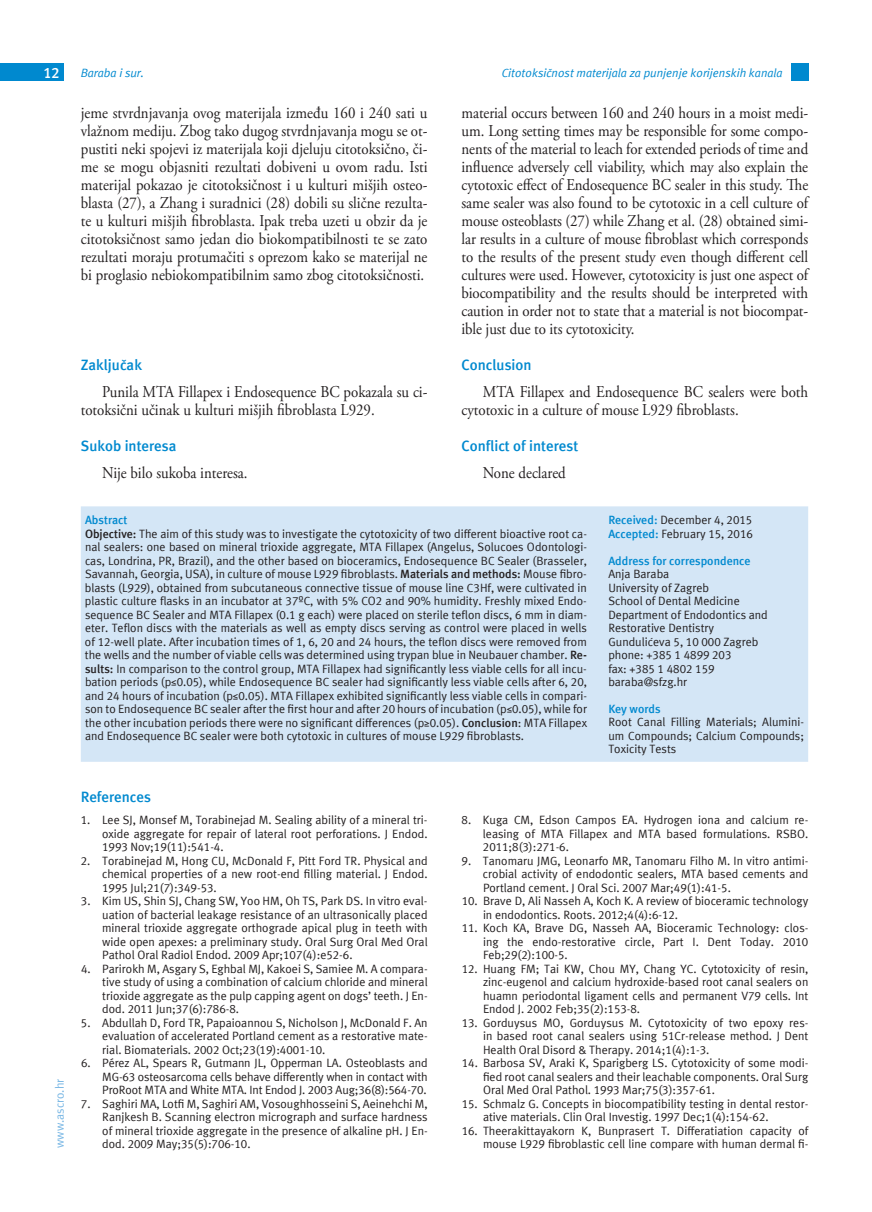
<style>
.page{position:relative;width:872px;height:1212px;background:#fff}
.page>*{position:absolute;margin:0;border:0;box-sizing:border-box;transform-origin:0 0}
.t1{font:16.5px/18px "Adobe Garamond Pro";color:#231f20;text-align:justify;scale:.9 1}
.t2{font:700 15px "Meta ASC";color:#0089cf}
.t3{font:700 15px "Meta ASC";color:#fff}
.t4{font:12px/13.5px "Meta ASC";color:#231f20;text-align:justify}
.t5{font:italic 12px "Meta ASC";color:#0089cf}
.t6{font:700 12px "Meta ASC";color:#0089cf}
.t7{font:12px "Meta ASC";color:#77b6e4}
.s1{font-weight:700;color:#0089cf}
.s2{font-weight:700}
</style>
<div class="page">
<div style="left:791px;top:64px;width:17px;height:17px;background:#0089cf"></div>
<div style="left:0;top:64px;width:64px;height:17px;background:#0089cf"></div>
<div style="left:81px;top:506px;width:727px;height:256px;background:#d4e6f6"></div>
<p class="t3" style="left:43px;top:64px;width:18px">12</p>
<p class="t5" style="left:81px;top:66px;width:65px">Baraba i sur.</p>
<p class="t5" style="left:502px;top:66px;width:282px">Citotoksičnost materijala za punjenje korijenskih kanala</p>
<p class="t1" style="left:81px;top:105px;width:387px">jeme stvrdnjavanja ovog materijala između 160 i 240 sati u vlažnom mediju. Zbog tako dugog stvrdnjavanja mogu se ot&shy;pustiti neki spojevi iz materijala koji djeluju citotoksično, či&shy;me se mogu objasniti rezultati dobiveni u ovom radu. Isti materijal pokazao je citotoksičnost i u kulturi mišjih osteo&shy;blasta (27), a Zhang i suradnici (28) dobili su slične rezulta&shy;te u kulturi mišjih fibroblasta. Ipak treba uzeti u obzir da je citotoksičnost samo jedan dio biokompatibilnosti te se zato rezultati moraju protumačiti s oprezom kako se materijal ne bi proglasio nebiokompatibilnim samo zbog citotoksičnosti.</p>
<p class="t1" style="left:461px;top:105px;width:387px">material occurs between 160 and 240 hours in a moist medi&shy;um. Long setting times may be responsible for some compo&shy;nents of the material to leach for extended periods of time and influence adversely cell viability, which may also explain the cytotoxic effect of Endosequence BC sealer in this study. The same sealer was also found to be cytotoxic in a cell culture of mouse osteoblasts (27) while Zhang et al. (28) obtained simi&shy;lar results in a culture of mouse fibroblast which corresponds to the results of the present study even though different cell cultures were used. However, cytotoxicity is just one aspect of biocompatibility and the results should be interpreted with caution in order not to state that a material is not biocompat&shy;ible just due to its cytotoxicity.</p>
<p class="t2" style="left:461px;top:356px;width:72px">Conclusion</p>
<h1 class="t1" style="left:461px;top:384px;width:387px;text-indent:21px">MTA Fillapex and Endosequence BC sealers were both cytotoxic in a culture of mouse L929 fibroblasts.</h1>
<p class="t2" style="left:461px;top:437px;width:118px">Conflict of interest</p>
<h1 class="t1" style="left:483px;top:465px;width:94px">None declared</h1>
<p class="t2" style="left:81px;top:356px;width:63px">Zaključak</p>
<h1 class="t1" style="left:81px;top:384px;width:387px;text-indent:21px">Punila MTA Fillapex i Endosequence BC pokazala su ci&shy;totoksični učinak u kulturi mišjih fibroblasta L929.</h1>
<p class="t2" style="left:81px;top:437px;width:97px">Sukob interesa</p>
<h1 class="t1" style="left:102px;top:465px;width:163px">Nije bilo sukoba interesa.</h1>
<p class="t7" style="left:53px;top:1148px;width:71px;rotate:-90deg">www.ascro.hr</p>
<p class="t4" style="left:85px;top:513px;width:503px;text-align:left"><span class="s1">Abstract<br></span><span class="s2">Objective:</span> The aim of this study was to investigate the cytotoxicity of two different bioactive root ca&shy;nal sealers: one based on mineral trioxide aggregate, MTA Fillapex (Angelus, Solucoes Odontologi&shy;cas, Londrina, PR, Brazil), and the other based on bioceramics, Endosequence BC Sealer (Brasseler, Savannah, Georgia, USA), in culture of mouse L929 fibroblasts. <span class="s2">Materials and methods:</span> Mouse fibro&shy;blasts (L929), obtained from subcutaneous connective tissue of mouse line C3Hf, were cultivated in plastic culture flasks in an incubator at 37ºC, with 5% CO2 and 90% humidity. Freshly mixed Endo&shy;sequence BC Sealer and MTA Fillapex (0.1 g each) were placed on sterile teflon discs, 6 mm in diam&shy;eter. Teflon discs with the materials as well as empty discs serving as control were placed in wells of 12-well plate. After incubation times of 1, 6, 20 and 24 hours, the teflon discs were removed from the wells and the number of viable cells was determined using trypan blue in Neubauer chamber. <span class="s2">Re&shy;sults:</span> In comparison to the control group, MTA Fillapex had significantly less viable cells for all incu&shy;bation periods (p≤0.05), while Endosequence BC sealer had significantly less viable cells after 6, 20, and 24 hours of incubation (p≤0.05). MTA Fillapex exhibited significantly less viable cells in compari&shy;son to Endosequence BC sealer after the first hour and after 20 hours of incubation (p≤0.05), while for the other incubation periods there were no significant differences (p≥0.05). <span class="s2">Conclusion</span>: MTA Fillapex and Endosequence BC sealer were both cytotoxic in cultures of mouse L929 fibroblasts.</p>
<p class="t4" style="left:608px;top:513px;width:146px"><span class="s1">Received:</span> December 4, 2015<br><span class="s1">Accepted:</span> February 15, 2016</p>
<p class="t6" style="left:608px;top:554px;width:144px">Address for correspondence</p>
<p class="t4" style="left:608px;top:567px;width:161px;text-align:left">Anja Baraba<br>University of Zagreb<br>School of Dental Medicine<br>Department of Endodontics and<br>Restorative Dentistry<br>Gundulićeva 5, 10 000 Zagreb phone: +385 1 4899 203<br>fax: +385 1 4802 159 baraba@sfzg.hr</p>
<p class="t6" style="left:608px;top:702px;width:54px">Key words</p>
<p class="t4" style="left:608px;top:715px;width:197px">Root Canal Filling Materials; Alumini&shy;um Compounds; Calcium Compounds; Toxicity Tests</p>
<p class="t2" style="left:81px;top:788px;width:72px">References</p>
<p class="t4" style="left:102px;top:813px;width:327px;text-indent:-21px">1. Lee SJ, Monsef M, Torabinejad M. Sealing ability of a mineral tri&shy;oxide aggregate for repair of lateral root perforations. J Endod.<br>1993 Nov;19(11):541-4.</p>
<p class="t4" style="left:102px;top:853px;width:327px;text-indent:-21px">2. Torabinejad M, Hong CU, McDonald F, Pitt Ford TR. Physical and chemical properties of a new root-end filling material. J Endod.<br>1995 Jul;21(7):349-53.</p>
<p class="t4" style="left:102px;top:894px;width:327px;text-indent:-21px">3. Kim US, Shin SJ, Chang SW, Yoo HM, Oh TS, Park DS. In vitro eval&shy;uation of bacterial leakage resistance of an ultrasonically placed mineral trioxide aggregate orthograde apical plug in teeth with wide open apexes: a preliminary study. Oral Surg Oral Med Oral Pathol Oral Radiol Endod. 2009 Apr;107(4):e52-6.</p>
<p class="t4" style="left:102px;top:961px;width:327px;text-indent:-21px">4. Parirokh M, Asgary S, Eghbal MJ, Kakoei S, Samiee M. A compara&shy;tive study of using a combination of calcium chloride and mineral trioxide aggregate as the pulp capping agent on dogs’ teeth. J En&shy;dod. 2011 Jun;37(6):786-8.</p>
<p class="t4" style="left:102px;top:1015px;width:327px;text-indent:-21px">5. Abdullah D, Ford TR, Papaioannou S, Nicholson J, McDonald F. An evaluation of accelerated Portland cement as a restorative mate&shy;rial. Biomaterials. 2002 Oct;23(19):4001-10.</p>
<p class="t4" style="left:102px;top:1056px;width:327px;text-indent:-21px">6. Pérez AL, Spears R, Gutmann JL, Opperman LA. Osteoblasts and MG-63 osteosarcoma cells behave differently when in contact with ProRoot MTA and White MTA. Int Endod J. 2003 Aug;36(8):564-70.</p>
<p class="t4" style="left:102px;top:1096px;width:327px;text-indent:-21px">7. Saghiri MA, Lotfi M, Saghiri AM, Vosoughhosseini S, Aeinehchi M, Ranjkesh B. Scanning electron micrograph and surface hardness of mineral trioxide aggregate in the presence of alkaline pH. J En&shy;dod. 2009 May;35(5):706-10.</p>
<p class="t4" style="left:483px;top:813px;width:327px;text-indent:-21px">8. Kuga CM, Edson Campos EA. Hydrogen iona and calcium re&shy;leasing of MTA Fillapex and MTA based formulations. RSBO.<br>2011;8(3):271-6.</p>
<p class="t4" style="left:483px;top:853px;width:327px;text-indent:-21px">9. Tanomaru JMG, Leonarfo MR, Tanomaru Filho M. In vitro antimi&shy;crobial activity of endodontic sealers, MTA based cements and Portland cement. J Oral Sci. 2007 Mar;49(1):41-5.</p>
<p class="t4" style="left:483px;top:894px;width:327px;text-indent:-21px">10. Brave D, Ali Nasseh A, Koch K. A review of bioceramic technology in endodontics. Roots. 2012;4(4):6-12.</p>
<p class="t4" style="left:483px;top:921px;width:327px;text-indent:-21px">11. Koch KA, Brave DG, Nasseh AA, Bioceramic Technology: clos&shy;ing the endo-restorative circle, Part I. Dent Today. 2010<br>Feb;29(2):100-5.</p>
<p class="t4" style="left:483px;top:961px;width:327px;text-indent:-21px">12. Huang FM; Tai KW, Chou MY, Chang YC. Cytotoxicity of resin, zinc-eugenol and calcium hydroxide-based root canal sealers on huamn periodontal ligament cells and permanent V79 cells. Int Endod J. 2002 Feb;35(2):153-8.</p>
<p class="t4" style="left:483px;top:1015px;width:327px;text-indent:-21px">13. Gorduysus MO, Gorduysus M. Cytotoxicity of two epoxy res&shy;in based root canal sealers using 51Cr-release method. J Dent Health Oral Disord &amp; Therapy. 2014;1(4):1-3.</p>
<p class="t4" style="left:483px;top:1056px;width:327px;text-indent:-21px">14. Barbosa SV, Araki K, Sparigberg LS. Cytotoxicity of some modi&shy;fied root canal sealers and their leachable components. Oral Surg Oral Med Oral Pathol. 1993 Mar;75(3):357-61.</p>
<p class="t4" style="left:483px;top:1096px;width:327px;text-indent:-21px">15. Schmalz G. Concepts in biocompatibility testing in dental restor&shy;ative materials. Clin Oral Investig. 1997 Dec;1(4):154-62.</p>
<p class="t4" style="left:462px;top:1123px;width:348px;text-align:right">16. Theerakittayakorn K, Bunprasert T. Differatiation capacity of mouse L929 fibroblastic cell line compare with human dermal fi-</p>
</div>
